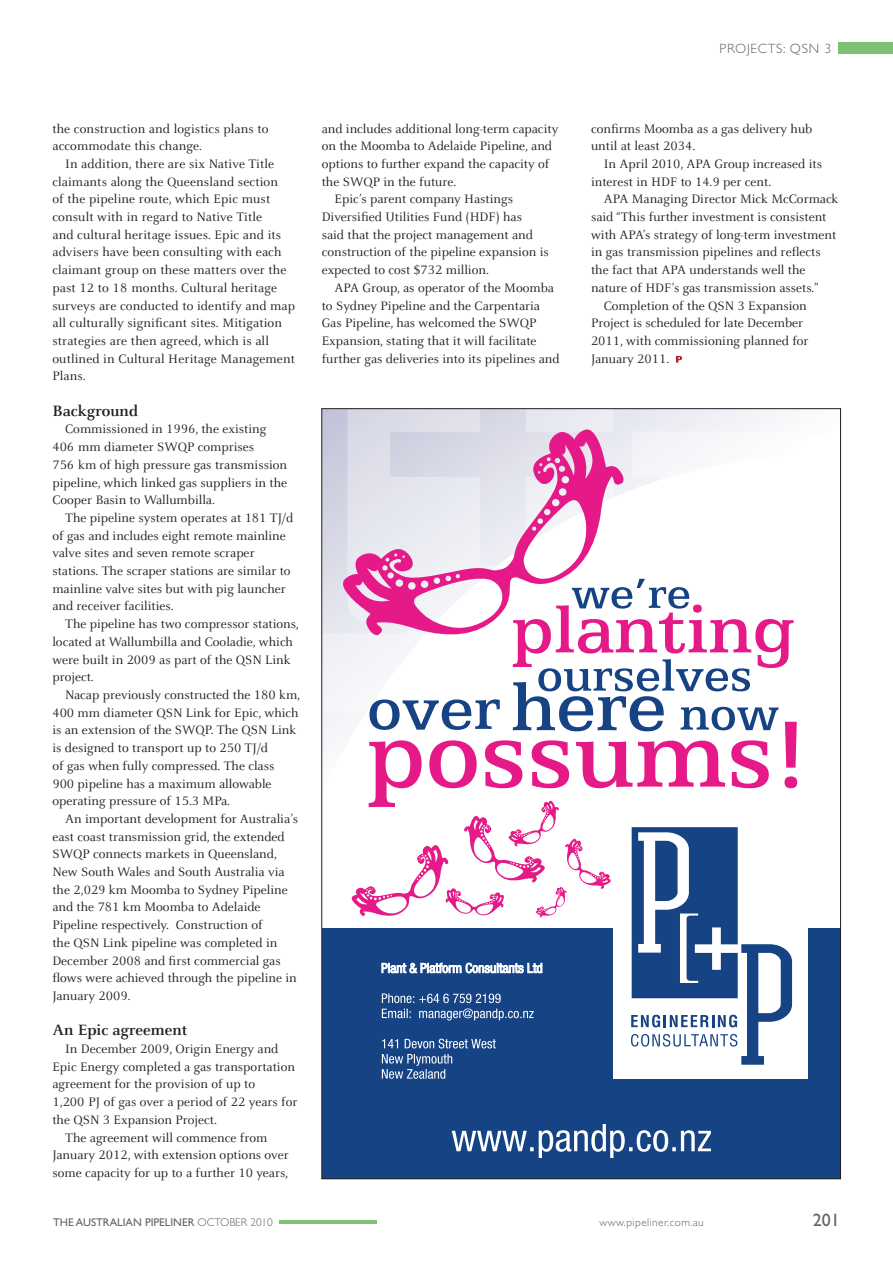
<style>
.page{position:relative;width:893px;height:1263px;background:#fff}
.page>*{position:absolute;margin:0;border:0;box-sizing:border-box;transform-origin:0 0}
.t1{font:18px "Gill Sans";color:#636366}
.Subheading{font:700 16.5px "Celeste OT";color:#231f20}
.Body_text{font:13.5px/17.7px "Celeste OT";color:#231f20}
.t2{font:300 13.5px "Gill Sans";letter-spacing:.05em;color:#636366}
.t3{font:11.25px "Gill Sans";color:#636366}
.t4{font:300 11.25px "Gill Sans";letter-spacing:.04em;color:#636366}
.s1{font-weight:300}
</style>
<div class="page">
<svg style="left:676px;top:356px;width:6px;height:7px"></svg>
<hr style="left:279px;top:1220px;width:98px;height:3px;background:#7fbf76">
<div style="left:839px;top:43px;width:54px;height:11px;background:#7fbf76"></div>
<svg style="left:324px;top:410px;width:515px;height:519px"></svg>
<div style="left:322px;top:929px;width:518px;height:250px;background:#164384"></div>
<div style="left:613px;top:787px;width:194px;height:291px;background:#fff"></div>
<svg style="left:452px;top:1124px;width:259px;height:34px"></svg>
<svg style="left:339px;top:428px;width:285px;height:211px"></svg>
<svg style="left:350px;top:579px;width:447px;height:500px"></svg>
<p class="Body_text" style="left:52px;top:119px;width:218px">the construction and logistics plans to accommodate this change.</p>
<p class="Body_text" style="left:52px;top:155px;width:244px;text-indent:13px">In addition, there are six Native Title claimants along the Queensland section<br>of the pipeline route, which Epic must consult with in regard to Native Title<br>and cultural heritage issues. Epic and its advisers have been consulting with each claimant group on these matters over the past 12 to 18 months. Cultural heritage surveys are conducted to identify and map all culturally significant sites. Mitigation strategies are then agreed, which is all outlined in Cultural Heritage Management Plans.</p>
<p class="Subheading" style="left:52px;top:401px;width:87px">Background</p>
<p class="Body_text" style="left:52px;top:420px;width:236px;text-indent:13px">Commissioned in 1996, the existing 406 mm diameter SWQP comprises<br>756 km of high pressure gas transmission pipeline, which linked gas suppliers in the Cooper Basin to Wallumbilla.</p>
<p class="Body_text" style="left:52px;top:509px;width:242px;text-indent:13px">The pipeline system operates at 181 TJ/d of gas and includes eight remote mainline valve sites and seven remote scraper stations. The scraper stations are similar to mainline valve sites but with pig launcher and receiver facilities.</p>
<p class="Body_text" style="left:52px;top:615px;width:248px;text-indent:13px">The pipeline has two compressor stations, located at Wallumbilla and Cooladie, which were built in 2009 as part of the QSN Link project.</p>
<p class="Body_text" style="left:52px;top:686px;width:249px;text-indent:13px">Nacap previously constructed the 180 km, 400 mm diameter QSN Link for Epic, which is an extension of the SWQP. The QSN Link is designed to transport up to 250 TJ/d<br>of gas when fully compressed. The class<br>900 pipeline has a maximum allowable operating pressure of 15.3 MPa.</p>
<p class="Body_text" style="left:52px;top:810px;width:247px;text-indent:13px">An important development for Australia’s east coast transmission grid, the extended SWQP connects markets in Queensland, New South Wales and South Australia via the 2,029 km Moomba to Sydney Pipeline and the 781 km Moomba to Adelaide Pipeline respectively. Construction of<br>the QSN Link pipeline was completed in December 2008 and first commercial gas flows were achieved through the pipeline in January 2009.</p>
<p class="Subheading" style="left:52px;top:1020px;width:137px">An Epic agreement</p>
<p class="Body_text" style="left:52px;top:1040px;width:247px;text-indent:13px">In December 2009, Origin Energy and Epic Energy completed a gas transportation agreement for the provision of up to<br>1,200 PJ of gas over a period of 22 years for the QSN 3 Expansion Project.</p>
<p class="Body_text" style="left:52px;top:1128px;width:238px;text-indent:13px">The agreement will commence from<br>January 2012, with extension options over some capacity for up to a further 10 years,</p>
<p class="Body_text" style="left:322px;top:119px;width:238px">and includes additional long-term capacity on the Moomba to Adelaide Pipeline, and options to further expand the capacity of the SWQP in the future.</p>
<p class="Body_text" style="left:322px;top:190px;width:229px;text-indent:13px">Epic’s parent company Hastings Diversified Utilities Fund (HDF) has<br>said that the project management and construction of the pipeline expansion is expected to cost $732 million.</p>
<p class="Body_text" style="left:322px;top:279px;width:239px;text-indent:13px">APA Group, as operator of the Moomba to Sydney Pipeline and the Carpentaria Gas Pipeline, has welcomed the SWQP Expansion, stating that it will facilitate further gas deliveries into its pipelines and</p>
<p class="t2" style="left:719px;top:41px;width:113px">PROJECTS: QSN 3</p>
<p class="Body_text" style="left:591px;top:119px;width:223px">confirms Moomba as a gas delivery hub until at least 2034.</p>
<p class="Body_text" style="left:591px;top:155px;width:233px;text-indent:13px">In April 2010, APA Group increased its interest in HDF to 14.9 per cent.</p>
<p class="Body_text" style="left:591px;top:190px;width:249px;text-indent:13px">APA Managing Director Mick McCormack said “This further investment is consistent with APA’s strategy of long-term investment in gas transmission pipelines and reflects the fact that APA understands well the nature of HDF’s gas transmission assets.”</p>
<p class="Body_text" style="left:591px;top:296px;width:219px;text-indent:13px">Completion of the QSN 3 Expansion<br>Project is scheduled for late December<br>2011, with commissioning planned for<br>January 2011.</p>
<p class="t3" style="left:53px;top:1216px;width:221px">THE AUSTRALIAN PIPELINER <span class="s1">OCTOBER 2010</span></p>
<p class="t4" style="left:599px;top:1216px;width:106px">www.pipeliner.com.au</p>
<p class="t1" style="left:813px;top:1209px;width:28px">201</p>
</div>
